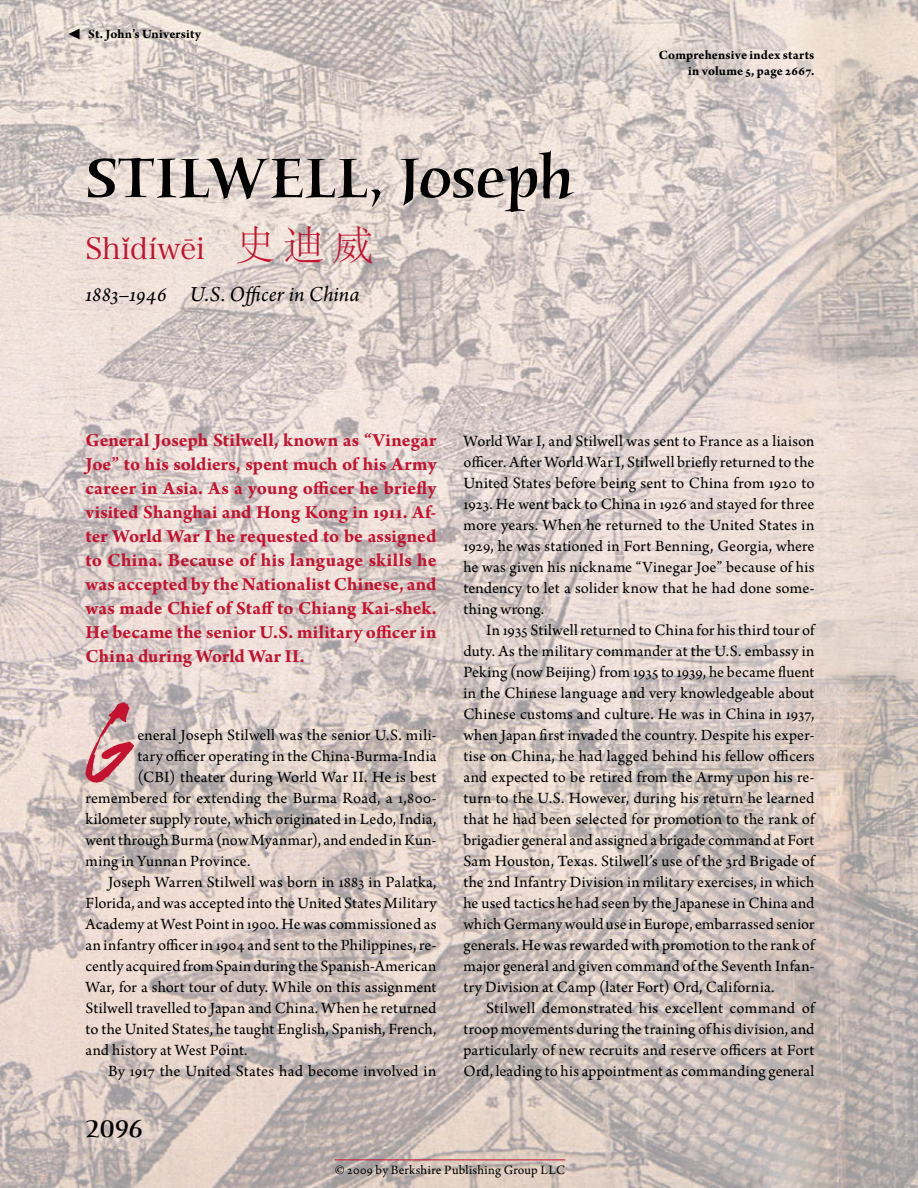
<style>
.page{position:relative;width:918px;height:1188px;background:#fff}
.page>*{position:absolute;margin:0;border:0;box-sizing:border-box;transform-origin:0 0}
.TextDrop{font:114.9px "Tiger Rag Plain";color:#c41230}
.HeadwordTitle{font:500 60px "Humana Serif ITC Std";letter-spacing:.005em;color:#000}
.HeadwordTranslation{font:30px "Hira Min Pro N W3";letter-spacing:-.005em;color:#c41230}
.t1{font:700 30px "Arno Pro";color:#000}
.Folio{font:500 25.5px "Humana Serif ITC Std";color:#000}
.HeadwordBiography{font:italic 22.5px "Arno Pro";letter-spacing:.005em;color:#000}
.Intro{font:700 19.5px/24px "Arno Pro";letter-spacing:.01em;color:#c41230;text-align:justify}
.Text{font:16.5px/21px "Arno Pro";letter-spacing:.005em;color:#000;text-align:justify}
.TextDrop-2{font:16.5px "Arno Pro";letter-spacing:.01em;color:#000}
.IndexReference{font:700 13.5px/16.5px "Arno Pro";letter-spacing:.015em;color:#000;text-align:right}
.PDFCopyright{font:13.5px "Arno Pro";letter-spacing:.02em;color:#000}
.s1{font-family:"Adobe Song Std";font-weight:300;font-size:40.5px}
</style>
<div class="page">
<img style="left:0;top:0;width:918px;height:1188px">
<hr style="left:335px;top:1160px;width:230px;height:1px;background:#c41230">
<p class="t1" style="left:68px;top:14px;width:15px">◀</p>
<p class="IndexReference" style="left:88px;top:26px;width:114px">St. John’s University</p>
<p class="HeadwordTitle" style="left:86px;top:143px;width:490px">STILWELL, Joseph</p>
<p class="HeadwordTranslation" style="left:86px;top:223px;width:289px">Shǐdíwēi <span class="s1">史迪威</span></p>
<p class="HeadwordBiography" style="left:86px;top:281px;width:276px">1883–1946 U.S. Officer in China</p>
<p class="IndexReference" style="left:659px;top:47px;width:157px">Comprehensive index starts in volume 5, page 2667.</p>
<p class="Intro" style="left:86px;top:429px;width:353px">General Joseph Stilwell, known as “Vinegar Joe” to his soldiers, spent much of his Army career in Asia. As a young officer he briefly visited Shanghai and Hong Kong in 1911. Af&shy;ter World War I he requested to be assigned to China. Because of his language skills he was accepted by the Nationalist Chinese, and was made Chief of Staff to Chiang Kai-shek.<br>He became the senior U.S. military officer in China during World War II.</p>
<p class="TextDrop" style="left:86px;top:675px;width:47px">G</p>
<p class="TextDrop-2" style="left:137px;top:725px;width:301px">eneral Joseph Stilwell was the senior U.S. mili-</p>
<p class="TextDrop-2" style="left:137px;top:746px;width:301px">tary officer operating in the China-Burma-India</p>
<p class="TextDrop-2" style="left:137px;top:767px;width:301px">(CBI) theater during World War II. He is best</p>
<p class="TextDrop-2" style="left:86px;top:788px;width:352px">remembered for extending the Burma Road, a 1,800-</p>
<p class="TextDrop-2" style="left:86px;top:809px;width:352px">kilometer supply route, which originated in Ledo, India,</p>
<p class="TextDrop-2" style="left:86px;top:830px;width:352px">went through Burma (now Myanmar), and ended in Kun-</p>
<p class="TextDrop-2" style="left:86px;top:851px;width:166px">ming in Yunnan Province.</p>
<p class="Text" style="left:86px;top:872px;width:353px;text-indent:22px">Joseph Warren Stilwell was born in 1883 in Palatka, Florida, and was accepted into the United States Military Academy at West Point in 1900. He was commissioned as an infantry officer in 1904 and sent to the Philippines, re&shy;cently acquired from Spain during the Spanish-American</p>
<p class="Text" style="left:86px;top:956px;width:352px;text-align:left;text-indent:289px">-<br>War, for a short tour of duty. While on this assignment Stilwell travelled to Japan and China. When he returned to the United States, he taught English, Spanish, French, and history at West Point.</p>
<p class="Text" style="left:108px;top:1061px;width:330px">By 1917 the United States had become involved in</p>
<p class="Folio" style="left:86px;top:1114px;width:59px">2096</p>
<p class="Text" style="left:464px;top:431px;width:353px">World War I, and Stilwell was sent to France as a liaison officer. After World War I, Stilwell briefly returned to the United States before being sent to China from 1920 to 1923. He went back to China in 1926 and stayed for three more years. When he returned to the United States in 1929, he was stationed in Fort Benning, Georgia, where he was given his nickname “Vinegar Joe” because of his tendency to let a solider know that he had done some&shy;thing wrong.</p>
<p class="Text" style="left:464px;top:620px;width:353px;text-indent:23px">In 1935 Stilwell returned to China for his third tour of duty. As the military commander at the U.S. embassy in Peking (now Beijing) from 1935 to 1939, he became fluent in the Chinese language and very knowledgeable about Chinese customs and culture. He was in China in 1937, when Japan first invaded the country. Despite his exper&shy;tise on China, he had lagged behind his fellow officers and expected to be retired from the Army upon his re&shy;turn to the U.S. However, during his return he learned that he had been selected for promotion to the rank of brigadier general and assigned a brigade command at Fort Sam Houston, Texas. Stilwell’s use of the 3rd Brigade of the 2nd Infantry Division in military exercises, in which he used tactics he had seen by the Japanese in China and which Germany would use in Europe, embarrassed senior generals. He was rewarded with promotion to the rank of major general and given command of the Seventh Infan&shy;try Division at Camp (later Fort) Ord, California.</p>
<p class="Text" style="left:464px;top:998px;width:352px;text-indent:22px">Stilwell demonstrated his excellent command of troop movements during the training of his division, and particularly of new recruits and reserve officers at Fort Ord, leading to his appointment as commanding general</p>
<p class="PDFCopyright" style="left:335px;top:1162px;width:232px">© 2009 by Berkshire Publishing Group LLC</p>
</div>
